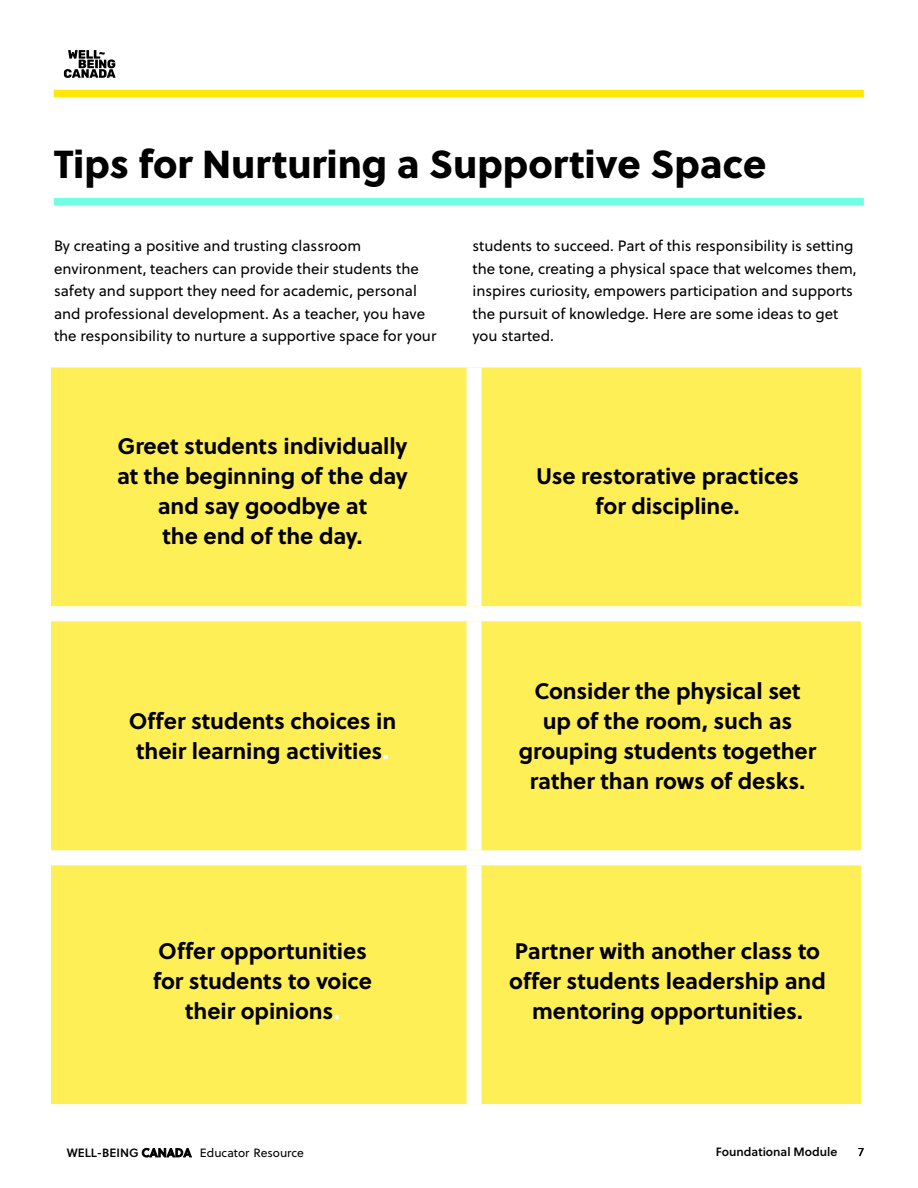
<style>
.page{position:relative;width:918px;height:1188px;background:#fff}
.page>*{position:absolute;margin:0;border:0;box-sizing:border-box;transform-origin:0 0}
.t1{font:39px "Soleil Xb";color:#000}
.t2{font:700 22.5px/30px "Soleil";letter-spacing:-.005em;color:#000;text-align:center}
.t3{font:15px/22.5px "Soleil";color:#000}
.t4{font:12px "Soleil Sb";color:#000}
.t5{font:12px "Soleil";color:#000}
.s1{font-family:"Soleil Xb";font-weight:400;font-size:24px;color:#fff}
.s2{font-family:"Soleil"}
</style>
<div class="page">
<img style="left:62px;top:50px;width:56px;height:40px">
<div style="left:54px;top:90px;width:810px;height:7px;background:#ffe706"></div>
<div style="left:51px;top:368px;width:810px;height:736px;background:#ffef56"></div>
<div style="left:466px;top:368px;width:16px;height:238px;background:#fff"></div>
<div style="left:51px;top:606px;width:423px;height:15px;background:#fff"></div>
<div style="left:474px;top:606px;width:387px;height:15px;background:#fff"></div>
<div style="left:466px;top:621px;width:16px;height:229px;background:#fff"></div>
<div style="left:51px;top:850px;width:423px;height:15px;background:#fff"></div>
<div style="left:474px;top:850px;width:387px;height:15px;background:#fff"></div>
<div style="left:466px;top:865px;width:16px;height:239px;background:#fff"></div>
<div style="left:54px;top:198px;width:810px;height:8px;background:#71ffe4"></div>
<h1 class="t1" style="left:54px;top:133px;width:714px">Tips for Nurturing a Supportive Space</h1>
<p class="t3" style="left:54px;top:234px;width:384px">By creating a positive and trusting classroom environment, teachers can provide their students the safety and support they need for academic, personal and professional development. As a teacher, you have the responsibility to nurture a supportive space for your</p>
<p class="t3" style="left:472px;top:234px;width:386px">students to succeed. Part of this responsibility is setting the tone, creating a physical space that welcomes them, inspires curiosity, empowers participation and supports the pursuit of knowledge. Here are some ideas to get you started.</p>
<h2 class="t2" style="left:117px;top:430px;width:292px">Greet students individually at the beginning of the day and say goodbye at<br>the end of the day.</h2>
<h2 class="t2" style="left:129px;top:705px;width:269px">Offer students choices in their learning activities<span class="s1">.</span></h2>
<h2 class="t2" style="left:536px;top:460px;width:264px">Use restorative practices for discipline.</h2>
<h2 class="t2" style="left:519px;top:675px;width:299px">Consider the physical set up of the room, such as grouping students together rather than rows of desks.</h2>
<h2 class="t2" style="left:153px;top:935px;width:220px">Offer opportunities for students to voice their opinions<span class="s1">.</span></h2>
<h2 class="t2" style="left:509px;top:935px;width:318px">Partner with another class to offer students leadership and mentoring opportunities.</h2>
<p class="t4" style="left:67px;top:1144px;width:239px">WELL-BEING CANADA <span class="s2">Educator Resource</span></p>
<p class="t4" style="left:716px;top:1143px;width:123px">Foundational Module</p>
<p class="t5" style="left:858px;top:1143px;width:7px">7</p>
</div>
